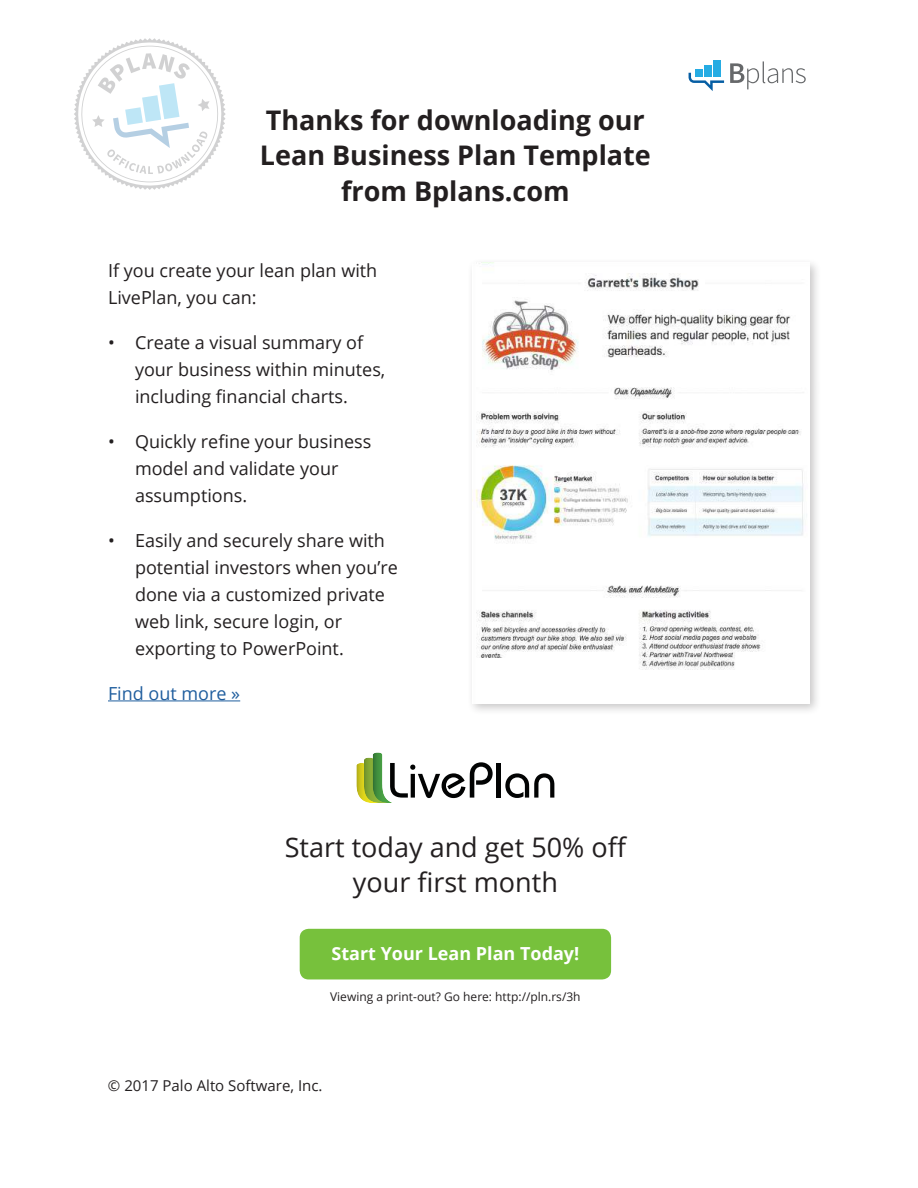
<style>
.page{position:relative;width:918px;height:1188px;background:#fff}
.page>*{position:absolute;margin:0;border:0;box-sizing:border-box;transform-origin:0 0}
.t1{font:700 27px/36px "Open Sans";color:#231f20;text-align:center}
.t2{font:27px/34.5px "Open Sans";color:#231f20;text-align:center}
.t3{font:18px/27px "Open Sans";color:#231f20}
.t4{font:700 18px "Open Sans";color:#fff}
.t5{font:18px "Open Sans";color:#205e9e}
.t6{font:15px "Open Sans";color:#231f20}
.t7{font:12px "Open Sans";color:#231f20}
</style>
<div class="page">
<svg style="left:74px;top:38px;width:152px;height:152px"></svg>
<div style="left:695px;top:70px;width:7px;height:7px;background:#26ace3"></div>
<div style="left:704px;top:65px;width:7px;height:12px;background:#26ace3"></div>
<div style="left:713px;top:61px;width:7px;height:16px;background:#26ace3"></div>
<svg style="left:689px;top:73px;width:35px;height:18px"></svg>
<svg style="left:730px;top:61px;width:76px;height:28px"></svg>
<hr style="left:108px;top:700px;width:132px;height:1px;background:#205e9e">
<svg style="left:393px;top:762px;width:100px;height:36px"></svg>
<hr style="left:497px;top:763px;width:4px;height:35px;background:#020303">
<svg style="left:505px;top:773px;width:49px;height:25px"></svg>
<img style="left:356px;top:763px;width:8px;height:38px">
<img style="left:364px;top:758px;width:9px;height:45px">
<img style="left:373px;top:752px;width:20px;height:51px">
<div style="left:300px;top:929px;width:311px;height:50px;background:#77c13c;border-radius:9px"></div>
<div style="left:467px;top:257px;width:355px;height:459px;background:#231f20;opacity:.25"></div>
<img style="left:472px;top:263px;width:338px;height:441px">
<h1 class="t1" style="left:260px;top:104px;width:393px">Thanks for downloading our<br>Lean Business Plan Template from Bplans.com</h1>
<p class="t3" style="left:108px;top:258px;width:271px">If you create your lean plan with<br>LivePlan, you can:</p>
<p class="t3" style="left:135px;top:330px;width:252px;text-indent:-27px">• Create a visual summary of your business within minutes, including financial charts.</p>
<p class="t3" style="left:135px;top:429px;width:238px;text-indent:-27px">• Quickly refine your business model and validate your assumptions.</p>
<p class="t3" style="left:135px;top:528px;width:265px;text-indent:-27px">• Easily and securely share with potential investors when you’re done via a customized private web link, secure login, or exporting to PowerPoint.</p>
<p class="t5" style="left:108px;top:686px;width:134px">Find out more »</p>
<h1 class="t2" style="left:285px;top:829px;width:344px">Start today and get 50% off your first month</h1>
<p class="t4" style="left:331px;top:946px;width:249px">Start Your Lean Plan Today!</p>
<p class="t7" style="left:330px;top:992px;width:252px">Viewing a print-out? Go here: http://pln.rs/3h</p>
<p class="t6" style="left:108px;top:1080px;width:216px">© 2017 Palo Alto Software, Inc.</p>
</div>
